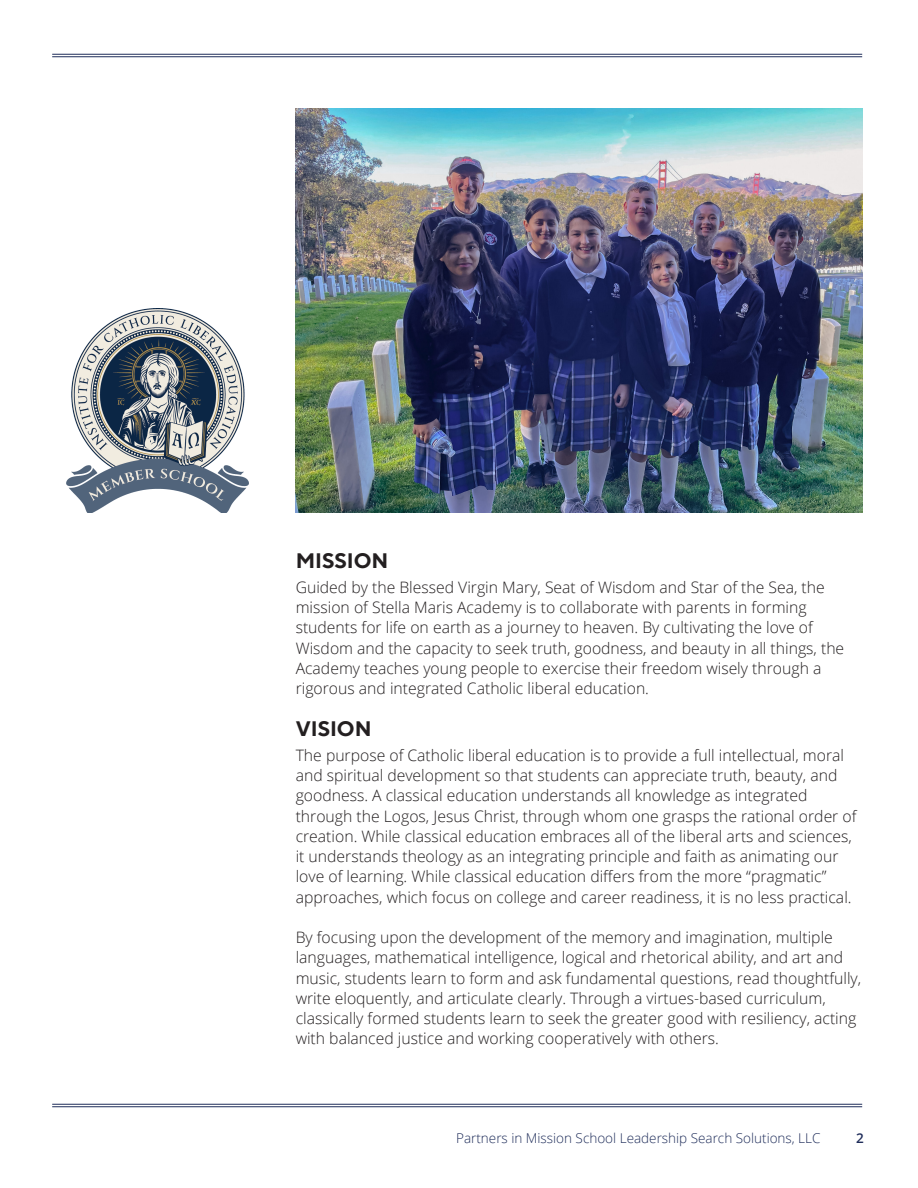
<style>
.page{position:relative;width:918px;height:1188px;background:#fff}
.page>*{position:absolute;margin:0;border:0;box-sizing:border-box;transform-origin:0 0}
.Section_Header{font:700 21px "TT Norms Pro";color:#231f20}
.t1{font:300 15.75px/20.2px "Open Sans";color:#231f20}
.t2{font:300 13.5px "Open Sans";color:#1f2d5a}
.t3{font:600 13.5px "Open Sans";color:#1f2d5a}
</style>
<div class="page">
<hr style="left:52px;top:1104px;width:810px;height:1px;background:#1f2d5a">
<hr style="left:52px;top:1106px;width:810px;height:1px;background:#1f2d5a">
<hr style="left:52px;top:54px;width:810px;height:1px;background:#1f2d5a">
<hr style="left:52px;top:56px;width:810px;height:1px;background:#1f2d5a">
<img style="left:296px;top:108px;width:567px;height:405px">
<img style="left:66px;top:308px;width:182px;height:205px">
<p class="Section_Header" style="left:296px;top:547px;width:94px">MISSION</p>
<p class="t1" style="left:296px;top:577px;width:550px">Guided by the Blessed Virgin Mary, Seat of Wisdom and Star of the Sea, the mission of Stella Maris Academy is to collaborate with parents in forming students for life on earth as a journey to heaven. By cultivating the love of Wisdom and the capacity to seek truth, goodness, and beauty in all things, the Academy teaches young people to exercise their freedom wisely through a rigorous and integrated Catholic liberal education.</p>
<p class="Section_Header" style="left:296px;top:715px;width:78px">VISION</p>
<p class="t1" style="left:296px;top:745px;width:562px">The purpose of Catholic liberal education is to provide a full intellectual, moral and spiritual development so that students can appreciate truth, beauty, and goodness. A classical education understands all knowledge as integrated through the Logos, Jesus Christ, through whom one grasps the rational order of creation. While classical education embraces all of the liberal arts and sciences, it understands theology as an integrating principle and faith as animating our love of learning. While classical education differs from the more “pragmatic” approaches, which focus on college and career readiness, it is no less practical.</p>
<p class="t1" style="left:296px;top:927px;width:567px">By focusing upon the development of the memory and imagination, multiple languages, mathematical intelligence, logical and rhetorical ability, and art and music, students learn to form and ask fundamental questions, read thoughtfully, write eloquently, and articulate clearly. Through a virtues-based curriculum, classically formed students learn to seek the greater good with resiliency, acting with balanced justice and working cooperatively with others.</p>
<p class="t2" style="left:456px;top:1129px;width:366px">Partners in Mission School Leadership Search Solutions, LLC</p>
<p class="t3" style="left:856px;top:1128px;width:9px">2</p>
</div>
